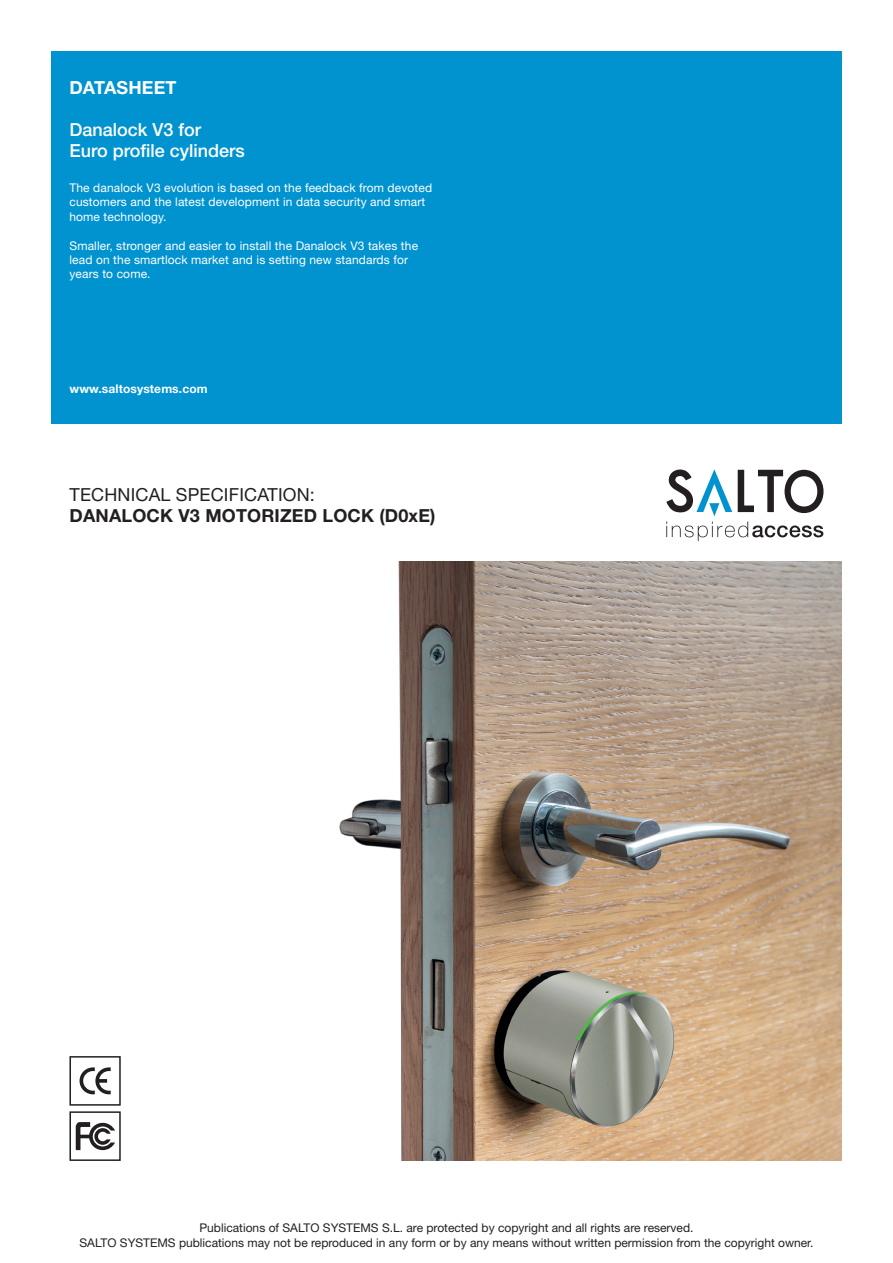
<style>
.page{position:relative;width:893px;height:1263px;background:#fff}
.page>*{position:absolute;margin:0;border:0;box-sizing:border-box;transform-origin:0 0}
.t1{font:500 18px/21px "Helvetica Neue LT Std";color:#fff}
.t2{font:700 18px "Helvetica Neue LT Std";letter-spacing:.01em;color:#231f20}
.t3{font:18px "Helvetica Neue LT Std";letter-spacing:.01em;color:#231f20}
.t4{font:700 18px "Helvetica Neue LT Std";letter-spacing:.01em;color:#fff}
.t5{font:12px/14.4px "Helvetica Neue LT Std";letter-spacing:.01em;color:#fff}
.t6{font:12px/14.4px "Helvetica Neue LT Std";color:#231f20;text-align:center}
.t7{font:700 12px "Helvetica Neue LT Std";letter-spacing:.01em;color:#fff}
</style>
<div class="page">
<img style="left:339px;top:561px;width:503px;height:600px">
<div style="left:51px;top:51px;width:791px;height:372px;background:#0093d0"></div>
<svg style="left:666px;top:469px;width:157px;height:72px"></svg>
<div style="left:69px;top:1056px;width:52px;height:50px;border:2px solid #231f20"></div>
<svg style="left:80px;top:1067px;width:31px;height:27px"></svg>
<div style="left:69px;top:1111px;width:52px;height:50px;border:2px solid #231f20"></div>
<svg style="left:76px;top:1122px;width:39px;height:28px"></svg>
<h1 class="t4" style="left:69px;top:76px;width:109px">DATASHEET</h1>
<h1 class="t1" style="left:69px;top:119px;width:177px">Danalock V3 for<br>Euro profile cylinders</h1>
<p class="t5" style="left:69px;top:180px;width:364px">The danalock V3 evolution is based on the feedback from devoted customers and the latest development in data security and smart home technology.</p>
<p class="t5" style="left:69px;top:238px;width:350px">Smaller, stronger and easier to install the Danalock V3 takes the lead on the smartlock market and is setting new standards for years to come.</p>
<p class="t7" style="left:69px;top:382px;width:140px">www.saltosystems.com</p>
<h1 class="t3" style="left:69px;top:484px;width:247px">TECHNICAL SPECIFICATION:</h1>
<h1 class="t2" style="left:69px;top:505px;width:368px">DANALOCK V3 MOTORIZED LOCK (D0xE)</h1>
<p class="t6" style="left:79px;top:1220px;width:735px">Publications of SALTO SYSTEMS S.L. are protected by copyright and all rights are reserved.<br>SALTO SYSTEMS publications may not be reproduced in any form or by any means without written permission from the copyright owner.</p>
</div>
